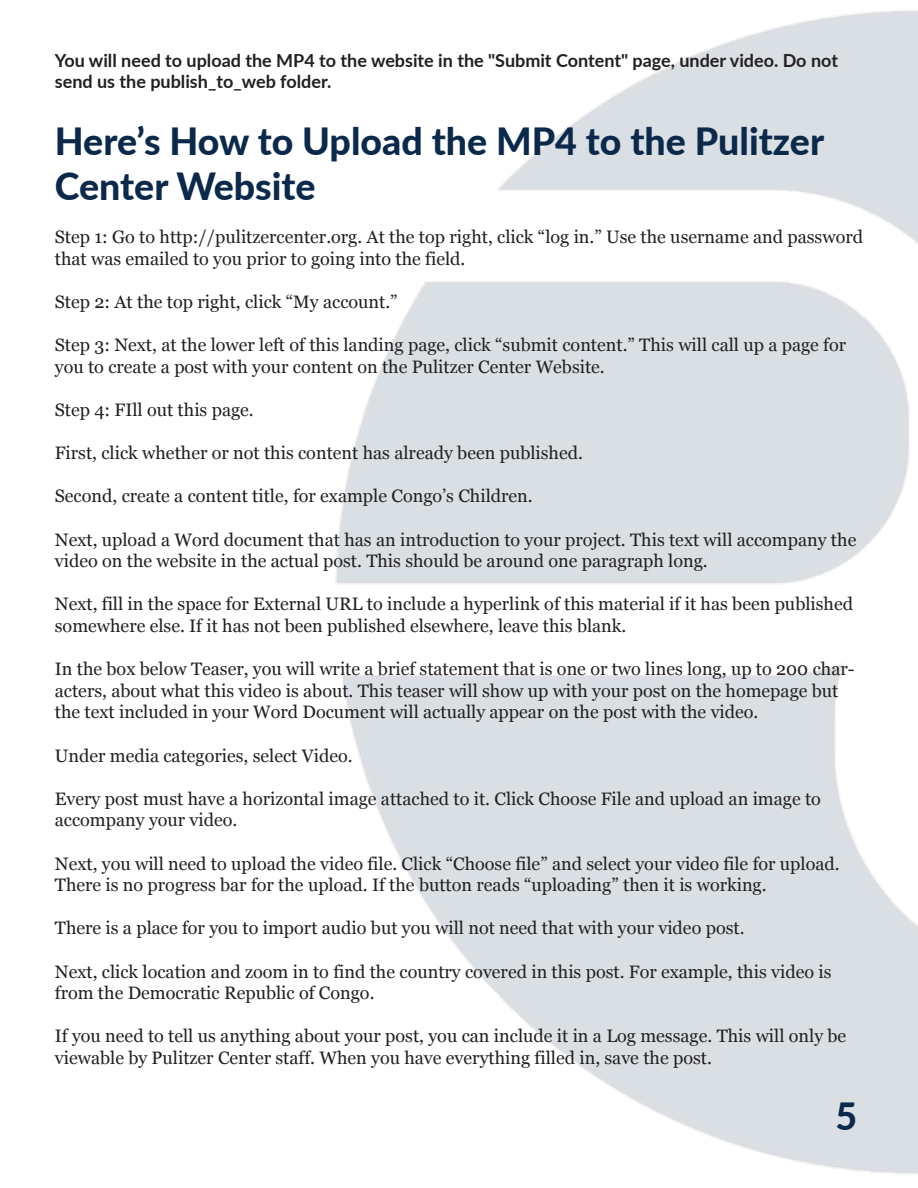
<style>
.page{position:relative;width:918px;height:1188px;background:#fff}
.page>*{position:absolute;margin:0;border:0;box-sizing:border-box;transform-origin:0 0}
.t1{font:800 37.5px/45px "Lato";color:#0a294b}
.t2{font:18px/21.6px "Georgia";color:#231f20}
.t3{font:700 18px/21.6px "Lato";color:#231f20}
</style>
<div class="page">
<p class="t3" style="left:55px;top:49px;width:785px">You will need to upload the MP4 to the website in the "Submit Content" page, under video. Do not send us the publish_to_web folder.</p>
<h1 class="t1" style="left:55px;top:117px;width:771px">Here’s How to Upload the MP4 to the Pulitzer<br>Center Website</h1>
<p class="t2" style="left:55px;top:225px;width:810px">Step 1: Go to http://pulitzercenter.org. At the top right, click “log in.” Use the username and password that was emailed to you prior to going into the field.</p>
<p class="t2" style="left:55px;top:290px;width:344px">Step 2: At the top right, click “My account.”</p>
<p class="t2" style="left:55px;top:333px;width:793px">Step 3: Next, at the lower left of this landing page, click “submit content.” This will call up a page for you to create a post with your content on the Pulitzer Center Website.</p>
<p class="t2" style="left:55px;top:398px;width:200px">Step 4: FIll out this page.</p>
<p class="t2" style="left:55px;top:441px;width:530px">First, click whether or not this content has already been published.</p>
<p class="t2" style="left:55px;top:485px;width:479px">Second, create a content title, for example Congo’s Children.</p>
<p class="t2" style="left:55px;top:528px;width:803px">Next, upload a Word document that has an introduction to your project. This text will accompany the video on the website in the actual post. This should be around one paragraph long.</p>
<p class="t2" style="left:55px;top:593px;width:800px">Next, fill in the space for External URL to include a hyperlink of this material if it has been published somewhere else. If it has not been published elsewhere, leave this blank.</p>
<p class="t2" style="left:55px;top:657px;width:801px">In the box below Teaser, you will write a brief statement that is one or two lines long, up to 200 char&shy;acters, about what this video is about. This teaser will show up with your post on the homepage but the text included in your Word Document will actually appear on the post with the video.</p>
<p class="t2" style="left:55px;top:744px;width:299px">Under media categories, select Video.</p>
<p class="t2" style="left:55px;top:787px;width:768px">Every post must have a horizontal image attached to it. Click Choose File and upload an image to accompany your video.</p>
<p class="t2" style="left:55px;top:852px;width:786px">Next, you will need to upload the video file. Click “Choose file” and select your video file for upload.<br>There is no progress bar for the upload. If the button reads “uploading” then it is working.</p>
<p class="t2" style="left:55px;top:917px;width:691px">There is a place for you to import audio but you will not need that with your video post.</p>
<p class="t2" style="left:55px;top:960px;width:778px">Next, click location and zoom in to find the country covered in this post. For example, this video is from the Democratic Republic of Congo.</p>
<p class="t2" style="left:55px;top:1025px;width:793px">If you need to tell us anything about your post, you can include it in a Log message. This will only be viewable by Pulitzer Center staff. When you have everything filled in, save the post.</p>
<h1 class="t1" style="left:836px;top:1092px;width:23px">5</h1>
</div>
